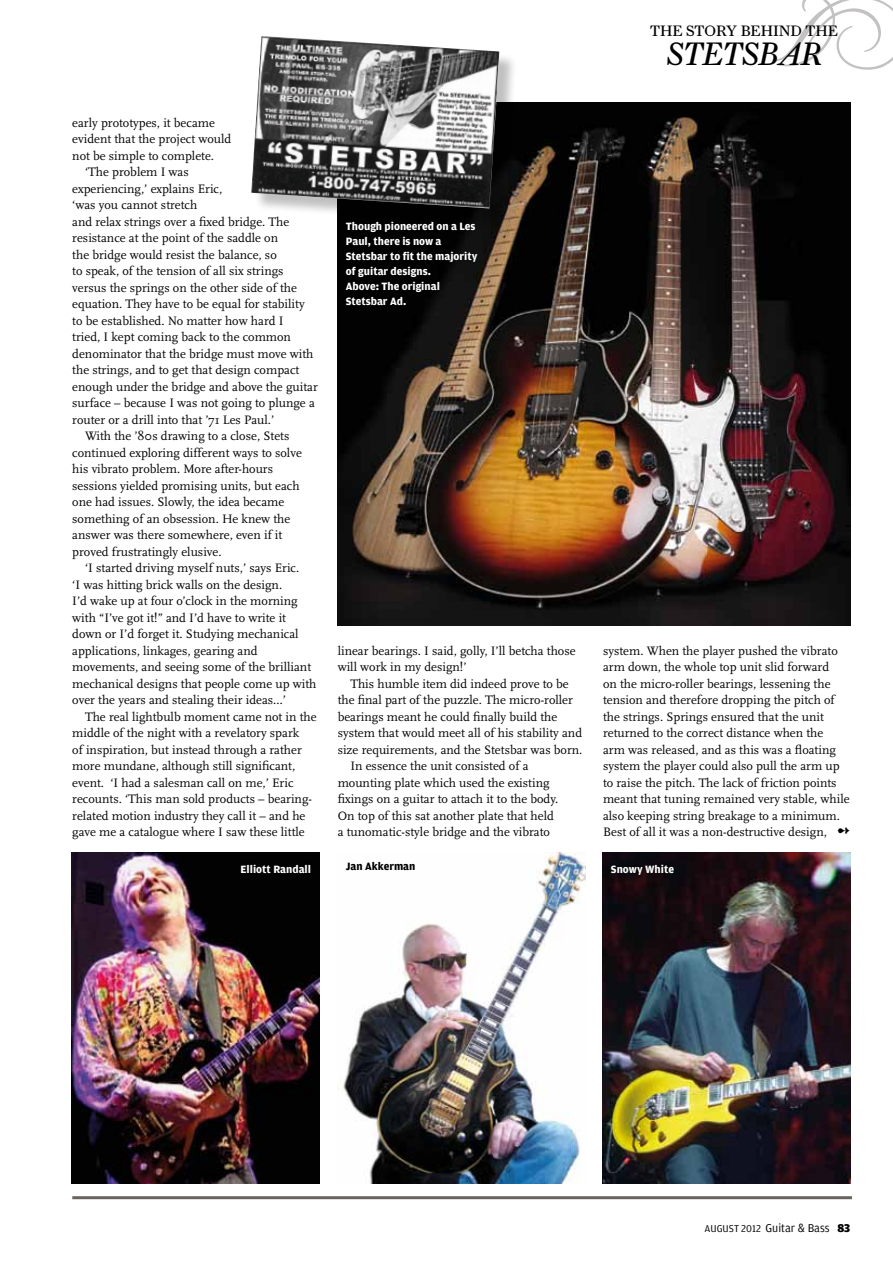
<style>
.page{position:relative;width:893px;height:1263px;background:#fff}
.page>*{position:absolute;margin:0;border:0;box-sizing:border-box;transform-origin:0 0}
.t1{font:italic 32.7px "Farnham Display";letter-spacing:-.015em;color:#000}
.t2{font:15.15px "Farnham Display";color:#000}
.t3{font:12.75px/16.5px "Scala";color:#000}
.t4{font:12px "Amplitude";color:#000}
.t5{font:700 11.25px/15px "Amplitude";color:#fff}
.t6{font:700 11.25px "Amplitude";color:#000}
.s1{font-size:10.5px}
.s2{font-weight:900}
</style>
<div class="page">
<svg style="left:775px;top:0;width:118px;height:70px"></svg>
<hr style="left:72px;top:1196px;width:780px;height:3px;background:#6a645e">
<img style="left:72px;top:853px;width:248px;height:330px">
<img style="left:338px;top:853px;width:247px;height:330px">
<img style="left:602px;top:853px;width:248px;height:330px">
<img style="left:337px;top:102px;width:513px;height:523px">
<div style="left:343px;top:219px;width:136px;height:89px;background:#000;opacity:.75"></div>
<div style="left:239px;top:862px;width:74px;height:13px;background:#000"></div>
<div style="left:609px;top:862px;width:67px;height:14px;background:#000;opacity:.75"></div>
<div style="left:253px;top:38px;width:265px;height:189px;background:#000;opacity:.25"></div>
<img style="left:251px;top:36px;width:249px;height:172px">
<p class="t3" style="left:72px;top:114px;width:144px">early prototypes, it became</p>
<p class="t3" style="left:72px;top:131px;width:161px">evident that the project would</p>
<p class="t3" style="left:72px;top:147px;width:143px">not be simple to complete.</p>
<p class="t3" style="left:85px;top:164px;width:105px">‘The problem I was</p>
<p class="t3" style="left:72px;top:180px;width:151px">experiencing,’ explains Eric,</p>
<p class="t3" style="left:72px;top:197px;width:127px">‘was you cannot stretch</p>
<p class="t3" style="left:72px;top:213px;width:219px">and relax strings over a fixed bridge. The</p>
<p class="t3" style="left:72px;top:230px;width:207px">resistance at the point of the saddle on</p>
<p class="t3" style="left:72px;top:246px;width:206px">the bridge would resist the balance, so</p>
<p class="t3" style="left:72px;top:263px;width:213px">to speak, of the tension of all six strings</p>
<p class="t3" style="left:72px;top:279px;width:226px">versus the springs on the other side of the</p>
<p class="t3" style="left:72px;top:296px;width:234px">equation. They have to be equal for stability</p>
<p class="t3" style="left:72px;top:312px;width:213px">to be established. No matter how hard I</p>
<p class="t3" style="left:72px;top:329px;width:220px">tried, I kept coming back to the common</p>
<p class="t3" style="left:72px;top:345px;width:243px">denominator that the bridge must move with</p>
<p class="t3" style="left:72px;top:362px;width:229px">the strings, and to get that design compact</p>
<p class="t3" style="left:72px;top:378px;width:247px">enough under the bridge and above the guitar</p>
<p class="t3" style="left:72px;top:395px;width:244px">surface – because I was not going to plunge a</p>
<p class="t3" style="left:72px;top:411px;width:204px">router or a drill into that ’71 Les Paul.’</p>
<p class="t3" style="left:85px;top:428px;width:206px">With the ’80s drawing to a close, Stets</p>
<p class="t3" style="left:72px;top:444px;width:231px">continued exploring different ways to solve</p>
<p class="t3" style="left:72px;top:461px;width:202px">his vibrato problem. More after-hours</p>
<p class="t3" style="left:72px;top:477px;width:229px">sessions yielded promising units, but each</p>
<p class="t3" style="left:72px;top:494px;width:214px">one had issues. Slowly, the idea became</p>
<p class="t3" style="left:72px;top:510px;width:220px">something of an obsession. He knew the</p>
<p class="t3" style="left:72px;top:527px;width:212px">answer was there somewhere, even if it</p>
<p class="t3" style="left:72px;top:543px;width:151px">proved frustratingly elusive.</p>
<p class="t3" style="left:85px;top:560px;width:216px">‘I started driving myself nuts,’ says Eric.</p>
<p class="t3" style="left:72px;top:576px;width:211px">‘I was hitting brick walls on the design.</p>
<p class="t3" style="left:72px;top:593px;width:227px">I’d wake up at four o’clock in the morning</p>
<p class="t3" style="left:72px;top:609px;width:215px">with “I’ve got it!” and I’d have to write it</p>
<p class="t3" style="left:72px;top:626px;width:228px">down or I’d forget it. Studying mechanical</p>
<p class="t3" style="left:72px;top:642px;width:187px">applications, linkages, gearing and</p>
<p class="t3" style="left:72px;top:659px;width:240px">movements, and seeing some of the brilliant</p>
<p class="t3" style="left:72px;top:675px;width:246px">mechanical designs that people come up with</p>
<p class="t3" style="left:72px;top:692px;width:215px">over the years and stealing their ideas…’</p>
<p class="t3" style="left:85px;top:708px;width:233px">The real lightbulb moment came not in the</p>
<p class="t3" style="left:72px;top:725px;width:228px">middle of the night with a revelatory spark</p>
<p class="t3" style="left:72px;top:741px;width:231px">of inspiration, but instead through a rather</p>
<p class="t3" style="left:72px;top:758px;width:225px">more mundane, although still significant,</p>
<p class="t3" style="left:72px;top:774px;width:223px">event. ‘I had a salesman call on me,’ Eric</p>
<p class="t3" style="left:72px;top:791px;width:241px">recounts. ‘This man sold products – bearing-</p>
<p class="t3" style="left:72px;top:807px;width:235px">related motion industry they call it – and he</p>
<p class="t3" style="left:72px;top:824px;width:234px">gave me a catalogue where I saw these little</p>
<p class="t5" style="left:346px;top:219px;width:133px">Though pioneered on a Les<br>Paul, there is now a<br>Stetsbar to fit the majority of guitar designs.<br>Above: The original<br>Stetsbar Ad.</p>
<p class="t3" style="left:338px;top:642px;width:239px">linear bearings. I said, golly, I’ll betcha those will work in my design!’</p>
<p class="t3" style="left:350px;top:675px;width:220px">This humble item did indeed prove to be</p>
<p class="t3" style="left:338px;top:692px;width:237px">the final part of the puzzle. The micro-roller</p>
<p class="t3" style="left:338px;top:708px;width:221px">bearings meant he could finally build the</p>
<p class="t3" style="left:338px;top:725px;width:246px">system that would meet all of his stability and</p>
<p class="t3" style="left:338px;top:741px;width:246px">size requirements, and the Stetsbar was born.</p>
<p class="t3" style="left:350px;top:758px;width:180px">In essence the unit consisted of a</p>
<p class="t3" style="left:338px;top:774px;width:213px">mounting plate which used the existing</p>
<p class="t3" style="left:338px;top:791px;width:222px">fixings on a guitar to attach it to the body.</p>
<p class="t3" style="left:338px;top:807px;width:218px">On top of this sat another plate that held</p>
<p class="t3" style="left:338px;top:824px;width:214px">a tunomatic-style bridge and the vibrato</p>
<p class="t2" style="left:650px;top:22px;width:189px">THE STORY BEHIND THE</p>
<h1 class="t1" style="left:667px;top:35px;width:115px">STETSBAR</h1>
<p class="t3" style="left:603px;top:642px;width:249px">system. When the player pushed the vibrato arm down, the whole top unit slid forward<br>on the micro-roller bearings, lessening the tension and therefore dropping the pitch of the strings. Springs ensured that the unit returned to the correct distance when the<br>arm was released, and as this was a floating system the player could also pull the arm up to raise the pitch. The lack of friction points meant that tuning remained very stable, while also keeping string breakage to a minimum.<br>Best of all it was a non-destructive design, ➻</p>
<p class="t5" style="left:240px;top:861px;width:72px">Elliott Randall</p>
<p class="t6" style="left:346px;top:860px;width:71px">Jan Akkerman</p>
<p class="t5" style="left:611px;top:861px;width:65px">Snowy White</p>
<p class="t4" style="left:705px;top:1221px;width:147px"><span class="s1">August 2012</span> Guitar &amp; Bass <span class="s2">83</span></p>
</div>
